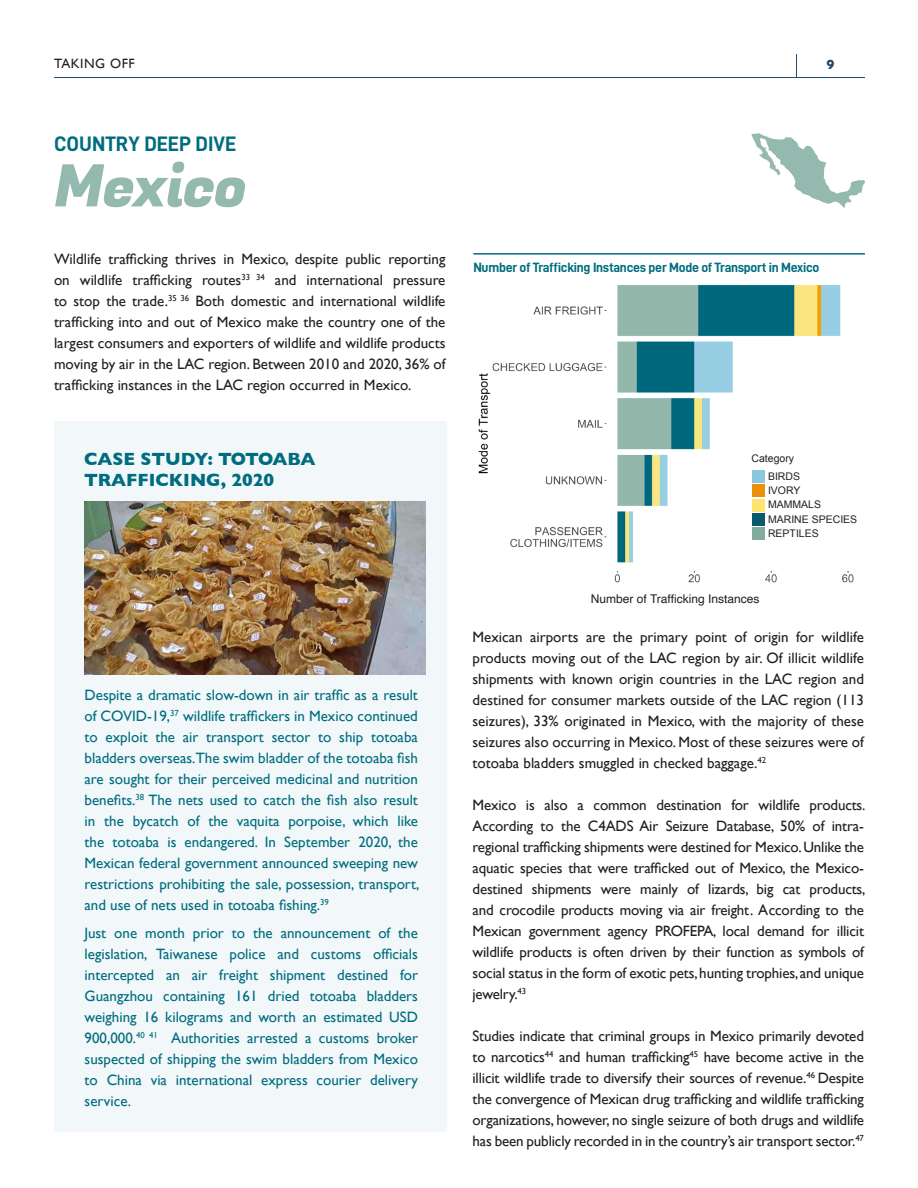
<style>
.page{position:relative;width:918px;height:1188px;background:#fff}
.page>*{position:absolute;margin:0;border:0;box-sizing:border-box;transform-origin:0 0}
.Heading{font:58.5px "Fugaz One";letter-spacing:-.02em;color:#94b9af}
.Sub_Heading{font:21px "D DIN Bold";color:#006c7f}
.Case_Study_Title{font:700 18px/21.6px "Gill Sans";color:#006c7f}
.Body{font:15px/21px "Gill Sans";color:#231f20;text-align:justify}
.Body_wo_grid{font:15px/21px "Gill Sans";color:#006c7f;text-align:justify}
.Graph_Title{font:13.5px "D DIN Bold";letter-spacing:-.02em;color:#006c7f}
.t1{font:13.5px "Gill Sans";letter-spacing:.04em;color:#231f20}
.t2{font:700 13.5px "Gill Sans";color:#234a68}
.t3{font:12px "Helvetica";color:#231f20}
.t4{font:10.5px "Arial";color:#231f20}
</style>
<div class="page">
<hr style="left:54px;top:77px;width:811px;height:1px;background:#234a68">
<svg style="left:796px;top:54px;width:1px;height:23px"></svg>
<div style="left:54px;top:422px;width:392px;height:710px;background:#f2f8f9"></div>
<hr style="left:473px;top:253px;width:392px;height:2px;background:#006c7f">
<svg style="left:751px;top:133px;width:114px;height:75px"></svg>
<img style="left:478px;top:285px;width:376px;height:298px">
<img style="left:84px;top:502px;width:341px;height:172px">
<div style="left:752px;top:471px;width:12px;height:12px;background:#8bc7df"></div>
<div style="left:752px;top:499px;width:12px;height:12px;background:#fee56f"></div>
<div style="left:752px;top:528px;width:12px;height:12px;background:#83ac9f"></div>
<div style="left:752px;top:485px;width:12px;height:12px;background:#ea9109"></div>
<div style="left:752px;top:513px;width:12px;height:13px;background:#0b596c"></div>
<p class="t1" style="left:54px;top:55px;width:82px">TAKING OFF</p>
<p class="t2" style="left:827px;top:54px;width:10px">9</p>
<p class="Sub_Heading" style="left:54px;top:132px;width:184px">COUNTRY DEEP DIVE</p>
<p class="Heading" style="left:54px;top:145px;width:195px">Mexico</p>
<p class="Body" style="left:54px;top:249px;width:393px">Wildlife trafficking thrives in Mexico, despite public reporting</p>
<p class="Body" style="left:54px;top:270px;width:393px">on wildlife trafficking routes<sup>33</sup> <sup>34</sup> and international pressure to stop the trade.<sup>35</sup> <sup>36</sup> Both domestic and international wildlife trafficking into and out of Mexico make the country one of the largest consumers and exporters of wildlife and wildlife products moving by air in the LAC region. Between 2010 and 2020, 36% of trafficking instances in the LAC region occurred in Mexico.</p>
<p class="Case_Study_Title" style="left:84px;top:447px;width:233px">CASE STUDY: TOTOABA<br>TRAFFICKING, 2020</p>
<p class="Body_wo_grid" style="left:85px;top:685px;width:336px">Despite a dramatic slow-down in air traffic as a result of COVID-19,<sup>37</sup> wildlife traffickers in Mexico continued to exploit the air transport sector to ship totoaba bladders overseas.The swim bladder of the totoaba fish are sought for their perceived medicinal and nutrition benefits.<sup>38</sup> The nets used to catch the fish also result in the bycatch of the vaquita porpoise, which like the totoaba is endangered. In September 2020, the Mexican federal government announced sweeping new restrictions prohibiting the sale, possession, transport, and use of nets used in totoaba fishing.<sup>39</sup></p>
<p class="Body_wo_grid" style="left:85px;top:923px;width:335px">Just one month prior to the announcement of the legislation, Taiwanese police and customs officials intercepted an air freight shipment destined for Guangzhou containing 161 dried totoaba bladders weighing 16 kilograms and worth an estimated USD 900,000.<sup>40</sup> <sup>41</sup> Authorities arrested a customs broker suspected of shipping the swim bladders from Mexico to China via international express courier delivery service.</p>
<p class="Graph_Title" style="left:473px;top:259px;width:348px">Number of Trafficking Instances per Mode of Transport in Mexico</p>
<p class="t4" style="left:752px;top:452px;width:44px">Category</p>
<p class="t4" style="left:768px;top:469px;width:34px">BIRDS</p>
<p class="t4" style="left:768px;top:484px;width:34px">IVORY</p>
<p class="t4" style="left:768px;top:498px;width:55px">MAMMALS</p>
<p class="t4" style="left:768px;top:512px;width:91px">MARINE SPECIES</p>
<p class="t4" style="left:768px;top:526px;width:52px">REPTILES</p>
<p class="t3" style="left:591px;top:590px;width:170px">Number of Trafficking Instances</p>
<p class="Body" style="left:472px;top:627px;width:393px">Mexican airports are the primary point of origin for wildlife products moving out of the LAC region by air. Of illicit wildlife shipments with known origin countries in the LAC region and destined for consumer markets outside of the LAC region (113 seizures), 33% originated in Mexico, with the majority of these seizures also occurring in Mexico. Most of these seizures were of totoaba bladders smuggled in checked baggage.<sup>42</sup></p>
<p class="Body" style="left:472px;top:795px;width:395px">Mexico is also a common destination for wildlife products.<br>According to the C4ADS Air Seizure Database, 50% of intra&shy;regional trafficking shipments were destined for Mexico. Unlike the aquatic species that were trafficked out of Mexico, the Mexico&shy;destined shipments were mainly of lizards, big cat products, and crocodile products moving via air freight. According to the Mexican government agency PROFEPA, local demand for illicit wildlife products is often driven by their function as symbols of social status in the form of exotic pets, hunting trophies, and unique jewelry.<sup>43</sup></p>
<p class="Body" style="left:472px;top:1026px;width:393px">Studies indicate that criminal groups in Mexico primarily devoted to narcotics<sup>44</sup> and human trafficking<sup>45</sup> have become active in the illicit wildlife trade to diversify their sources of revenue.<sup>46</sup> Despite the convergence of Mexican drug trafficking and wildlife trafficking organizations, however, no single seizure of both drugs and wildlife has been publicly recorded in in the country’s air transport sector.<sup>47</sup></p>
</div>
